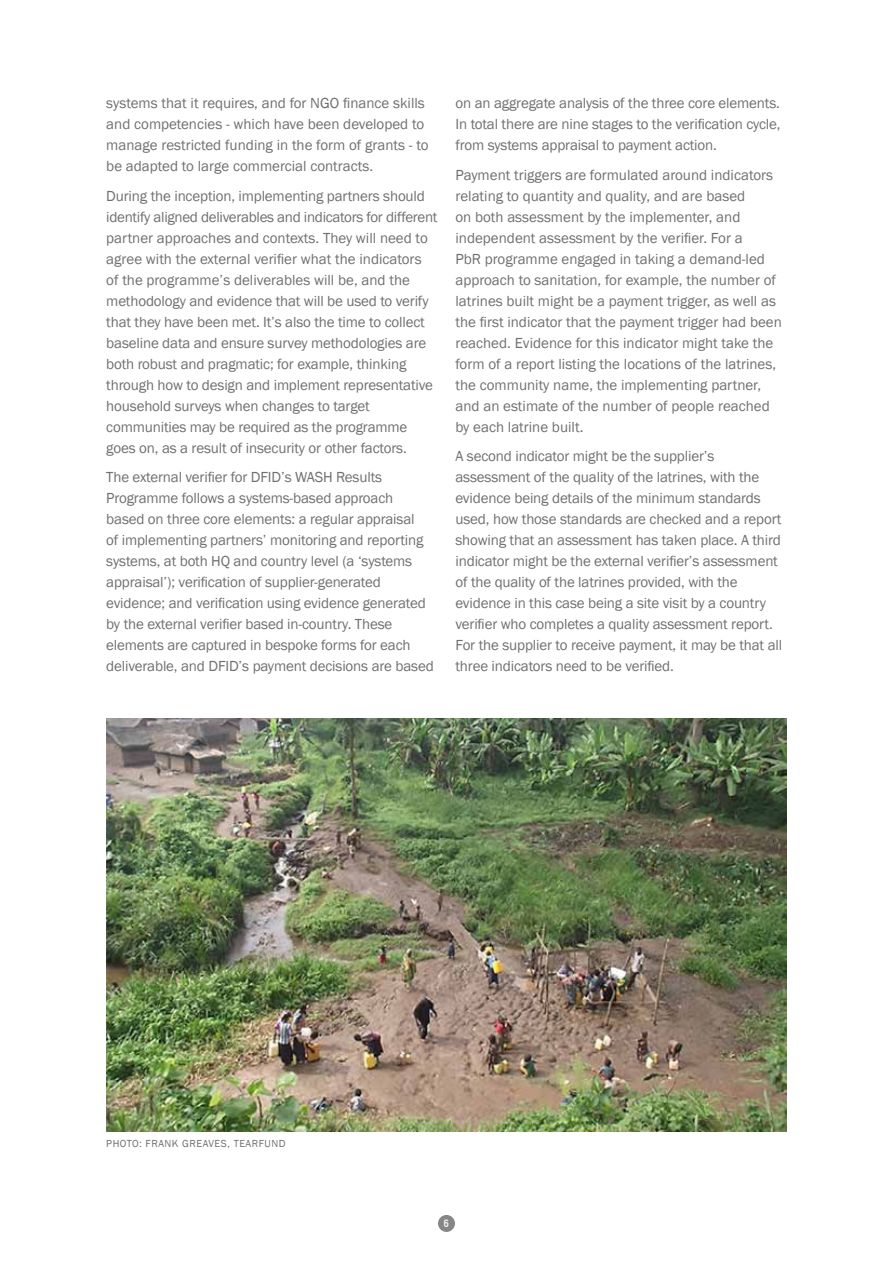
<style>
.page{position:relative;width:893px;height:1263px;background:#fff}
.page>*{position:absolute;margin:0;border:0;box-sizing:border-box;transform-origin:0 0}
.t1{font:15px/21px "Franklin Gothic";letter-spacing:-.01em;color:#706f6f}
.t2{font:10.5px "Franklin Gothic";letter-spacing:.05em;color:#706f6f}
.t3{font:700 10.5px "DIN Alternate";color:#fff}
</style>
<div class="page">
<div style="left:438px;top:1215px;width:17px;height:17px;background:#878787;border-radius:50%"></div>
<img style="left:106px;top:719px;width:681px;height:412px">
<p class="t1" style="left:106px;top:93px;width:324px">systems that it requires, and for NGO finance skills and competencies - which have been developed to manage restricted funding in the form of grants - to be adapted to large commercial contracts.</p>
<p class="t1" style="left:106px;top:186px;width:333px">During the inception, implementing partners should identify aligned deliverables and indicators for different partner approaches and contexts. They will need to agree with the external verifier what the indicators of the programme’s deliverables will be, and the methodology and evidence that will be used to verify that they have been met. It’s also the time to collect baseline data and ensure survey methodologies are both robust and pragmatic; for example, thinking through how to design and implement representative household surveys when changes to target communities may be required as the programme goes on, as a result of insecurity or other factors.</p>
<p class="t1" style="left:106px;top:467px;width:329px">The external verifier for DFID’s WASH Results Programme follows a systems-based approach based on three core elements: a regular appraisal<br>of implementing partners’ monitoring and reporting systems, at both HQ and country level (a ‘systems appraisal’); verification of supplier-generated evidence; and verification using evidence generated by the external verifier based in-country. These elements are captured in bespoke forms for each deliverable, and DFID’s payment decisions are based</p>
<p class="t1" style="left:455px;top:93px;width:327px;text-align:justify">on an aggregate analysis of the three core elements.<br>In total there are nine stages to the verification cycle, from systems appraisal to payment action.</p>
<p class="t1" style="left:455px;top:165px;width:328px">Payment triggers are formulated around indicators relating to quantity and quality, and are based<br>on both assessment by the implementer, and independent assessment by the verifier. For a<br>PbR programme engaged in taking a demand-led approach to sanitation, for example, the number of latrines built might be a payment trigger, as well as the first indicator that the payment trigger had been reached. Evidence for this indicator might take the form of a report listing the locations of the latrines, the community name, the implementing partner, and an estimate of the number of people reached by each latrine built.</p>
<p class="t1" style="left:455px;top:446px;width:328px">A second indicator might be the supplier’s assessment of the quality of the latrines, with the evidence being details of the minimum standards used, how those standards are checked and a report showing that an assessment has taken place. A third indicator might be the external verifier’s assessment of the quality of the latrines provided, with the evidence in this case being a site visit by a country verifier who completes a quality assessment report.<br>For the supplier to receive payment, it may be that all three indicators need to be verified.</p>
<p class="t2" style="left:106px;top:1137px;width:181px">PHOTO: FRANK GREAVES, TEARFUND</p>
<p class="t3" style="left:444px;top:1215px;width:7px">6</p>
</div>
